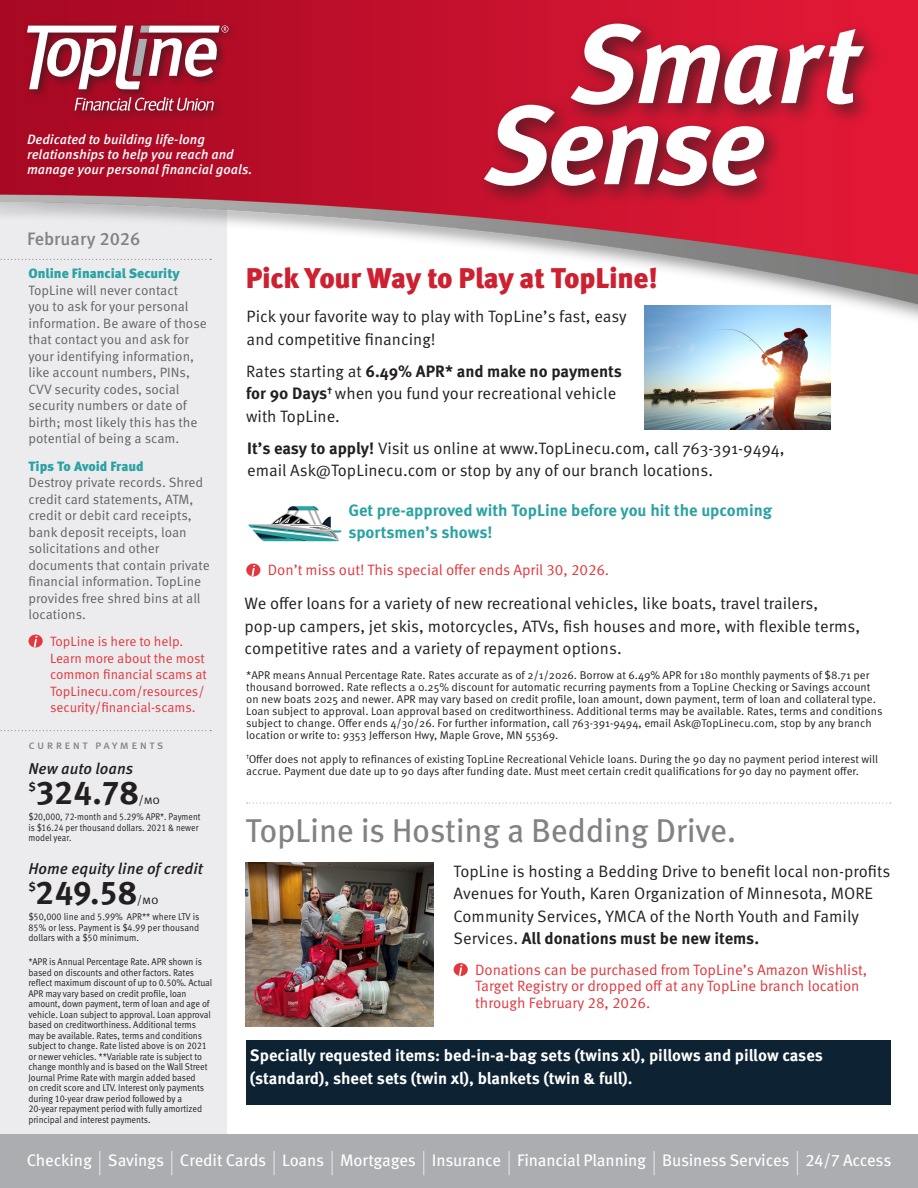
<style>
.page{position:relative;width:918px;height:1188px;background:#fff}
.page>*{position:absolute;margin:0;border:0;box-sizing:border-box;transform-origin:0 0}
.A-head_Meta{font:33px "Meta Pro";letter-spacing:-.01em;color:#808285}
.t1{font:700 33px "Meta Pro";color:#231f20}
.A-head_Meta-2{font:900 28.5px "Meta Pro";letter-spacing:-.01em;color:#cd2030}
.t2{font:500 18px "Meta Pro";color:#808285}
.t3{font:16.65px "Meta Pro";letter-spacing:-.015em;color:#fff}
.Body_normal{font:16.5px/22.5px "Meta Pro Norm";color:#231f20}
.Body_normal-2{font:700 16.5px/22.5px "Meta Pro";letter-spacing:-.005em;color:#fff}
.Body_normal-3{font:700 16.5px "Meta Pro";color:#2ca2a2}
.t4{font:italic 500 15.75px "Meta Pro";color:#231f20}
.t5{font:15px/16.5px "Meta Pro Norm";letter-spacing:-.005em;color:#e1373d}
.t6{font:13.5px/16.5px "Meta Pro Norm";color:#636366}
.t7{font:13.5px/16.5px "Meta Pro Norm";letter-spacing:-.005em;color:#e1373d}
.t8{font:italic 500 13.5px/15px "Meta Pro";color:#fff}
.t9{font:900 13.5px "Meta Pro";color:#2ca2a2}
.t10{font:12px "Meta Pro";letter-spacing:.195em;color:#808285}
.t11{font:12px "Meta Pro Norm";color:#231f20}
.t12{font:700 12px "Meta Pro";color:#231f20}
.t13{font:11.25px/12px "Meta Pro Norm";color:#231f20}
.t14{font:9.75px/10.5px "Meta Pro Norm";letter-spacing:-.01em;color:#231f20;text-align:justify;scale:.92 1}
.t15{font:9.75px/10.5px "Meta Pro Norm";letter-spacing:-.01em;color:#231f20;scale:.88 1}
.s1{font-family:"Meta Pro";font-weight:700}
.s2{font-size:25.05px}
</style>
<div class="page">
<div style="left:0;top:0;width:226px;height:1148px;background:#ececee"></div>
<img style="left:0;top:0;width:918px;height:344px">
<div style="left:564px;top:15px;width:320px;height:111px;background:#231f20;opacity:.7"></div>
<div style="left:477px;top:96px;width:308px;height:111px;background:#231f20;opacity:.7"></div>
<svg style="left:484px;top:24px;width:380px;height:162px"></svg>
<div style="left:22px;top:20px;width:218px;height:102px;background:#231f20;opacity:.7"></div>
<svg style="left:27px;top:26px;width:201px;height:85px"></svg>
<div style="left:0;top:1134px;width:918px;height:54px;background:#acadb1"></div>
<svg style="left:0;top:730px;width:211px;height:1px"></svg>
<svg style="left:0;top:259px;width:211px;height:1px"></svg>
<svg style="left:247px;top:802px;width:644px;height:2px"></svg>
<div style="left:246px;top:1040px;width:645px;height:64px;background:#0d2333"></div>
<div style="left:454px;top:963px;width:14px;height:13px;background:#e1373d;border-radius:50%"></div>
<svg style="left:459px;top:965px;width:4px;height:11px"></svg>
<div style="left:246px;top:564px;width:14px;height:12px;background:#e1373d;border-radius:50%"></div>
<svg style="left:252px;top:565px;width:3px;height:11px"></svg>
<div style="left:28px;top:635px;width:15px;height:13px;background:#e1373d;border-radius:50%"></div>
<svg style="left:34px;top:636px;width:3px;height:11px"></svg>
<img style="left:248px;top:506px;width:94px;height:36px">
<img style="left:645px;top:306px;width:186px;height:124px">
<img style="left:246px;top:862px;width:187px;height:164px">
<p class="t8" style="left:27px;top:131px;width:227px">Dedicated to building life-long relationships to help you reach and manage your personal financial goals.</p>
<p class="t2" style="left:27px;top:224px;width:115px">February 2026</p>
<p class="t9" style="left:28px;top:263px;width:153px">Online Financial Security</p>
<p class="t6" style="left:28px;top:281px;width:180px">TopLine will never contact<br>you to ask for your personal information. Be aware of those that contact you and ask for your identifying information, like account numbers, PINs,<br>CVV security codes, social security numbers or date of birth; most likely this has the potential of being a scam.</p>
<p class="t9" style="left:28px;top:455px;width:117px">Tips To Avoid Fraud</p>
<p class="t6" style="left:28px;top:473px;width:183px">Destroy private records. Shred credit card statements, ATM, credit or debit card receipts, bank deposit receipts, loan solicitations and other documents that contain private financial information. TopLine provides free shred bins at all locations.</p>
<p class="t7" style="left:50px;top:633px;width:158px">TopLine is here to help.<br>Learn more about the most common financial scams at<br>TopLinecu.com/resources/ security/financial-scams.</p>
<p class="t10" style="left:28px;top:736px;width:137px">current payments</p>
<p class="t4" style="left:28px;top:757px;width:106px">New auto loans</p>
<p class="t12" style="left:28px;top:777px;width:9px">$</p>
<p class="t1" style="left:36px;top:767px;width:104px">324.78</p>
<p class="t11" style="left:138px;top:791px;width:23px">/mo</p>
<p class="t15" style="left:28px;top:811px;width:197px">$20,000, 72-month and 5.29% APR*. Payment is $16.24 per thousand dollars. 2021 &amp; newer model year.</p>
<p class="t4" style="left:28px;top:857px;width:176px">Home equity line of credit</p>
<p class="t12" style="left:28px;top:877px;width:9px">$</p>
<p class="t1" style="left:36px;top:867px;width:103px">249.58</p>
<p class="t11" style="left:137px;top:891px;width:23px">/mo</p>
<p class="t14" style="left:28px;top:911px;width:187px">$50,000 line and 5.99% APR** where LTV is 85% or less. Payment is $4.99 per thousand dollars with a $50 minimum.</p>
<p class="t14" style="left:28px;top:956px;width:201px;text-align:left">*APR is Annual Percentage Rate. APR shown is based on discounts and other factors. Rates reflect maximum discount of up to 0.50%. Actual APR may vary based on credit profile, loan amount, down payment, term of loan and age of vehicle. Loan subject to approval. Loan approval based on creditworthiness. Additional terms may be available. Rates, terms and conditions subject to change. Rate listed above is on 2021 or newer vehicles. **Variable rate is subject to change monthly and is based on the Wall Street Journal Prime Rate with margin added based<br>on credit score and LTV. Interest only payments during 10-year draw period followed by a 20-year repayment period with fully amortized principal and interest payments.</p>
<p class="A-head_Meta-2" style="left:246px;top:256px;width:414px">Pick Your Way to Play at TopLine!</p>
<p class="Body_normal" style="left:247px;top:304px;width:382px">Pick your favorite way to play with TopLine’s fast, easy and competitive financing!</p>
<p class="Body_normal" style="left:246px;top:359px;width:377px">Rates starting at <span class="s1">6.49% APR* and make no payments for 90 Days</span><sup>†</sup> when you fund your recreational vehicle with TopLine.</p>
<p class="Body_normal" style="left:247px;top:436px;width:539px"><span class="s1">It’s easy to apply!</span> Visit us online at www.TopLinecu.com, call 763-391-9494,</p>
<p class="Body_normal" style="left:247px;top:458px;width:467px">email Ask@TopLinecu.com or stop by any of our branch locations.</p>
<p class="Body_normal-3" style="left:348px;top:497px;width:425px">Get pre-approved with TopLine before you hit the upcoming</p>
<p class="Body_normal-3" style="left:348px;top:520px;width:146px">sportsmen’s shows!</p>
<p class="t5" style="left:268px;top:561px;width:343px">Don’t miss out! This special offer ends April 30, 2026.</p>
<p class="Body_normal" style="left:245px;top:591px;width:617px">We offer loans for a variety of new recreational vehicles, like boats, travel trailers, pop-up campers, jet skis, motorcycles, ATVs, fish houses and more, with flexible terms, competitive rates and a variety of repayment options.</p>
<p class="t13" style="left:246px;top:668px;width:638px">*APR means Annual Percentage Rate. Rates accurate as of 2/1/2026. Borrow at 6.49% APR for 180 monthly payments of $8.71 per thousand borrowed. Rate reflects a 0.25% discount for automatic recurring payments from a TopLine Checking or Savings account on new boats 2025 and newer. APR may vary based on credit profile, loan amount, down payment, term of loan and collateral type.<br>Loan subject to approval. Loan approval based on creditworthiness. Additional terms may be available. Rates, terms and conditions subject to change. Offer ends 4/30/26. For further information, call 763-391-9494, email Ask@TopLinecu.com, stop by any branch location or write to: 9353 Jefferson Hwy, Maple Grove, MN 55369.</p>
<p class="t13" style="left:246px;top:752px;width:633px"><sup>†</sup>Offer does not apply to refinances of existing TopLine Recreational Vehicle loans. During the 90 day no payment period interest will accrue. Payment due date up to 90 days after funding date. Must meet certain credit qualifications for 90 day no payment offer.</p>
<p class="A-head_Meta" style="left:246px;top:805px;width:492px">TopLine is Hosting a Bedding Drive.</p>
<p class="Body_normal" style="left:454px;top:859px;width:438px">TopLine is hosting a Bedding Drive to benefit local non-profits Avenues for Youth, Karen Organization of Minnesota, MORE Community Services, YMCA of the North Youth and Family Services. <span class="s1">All donations must be new items.</span></p>
<p class="t5" style="left:475px;top:960px;width:394px">Donations can be purchased from TopLine’s Amazon Wishlist,<br>Target Registry or dropped off at any TopLine branch location through February 28, 2026.</p>
<p class="Body_normal-2" style="left:250px;top:1043px;width:574px">Specially requested items: bed-in-a-bag sets (twins xl), pillows and pillow cases (standard), sheet sets (twin xl), blankets (twin &amp; full).</p>
<p class="t3" style="left:27px;top:1148px;width:866px">Checking <span class="s2">|</span> Savings <span class="s2">|</span> Credit Cards <span class="s2">|</span> Loans <span class="s2">|</span> Mortgages <span class="s2">|</span> Insurance <span class="s2">|</span> Financial Planning <span class="s2">|</span> Business Services <span class="s2">|</span> 24/7 Access</p>
</div>
